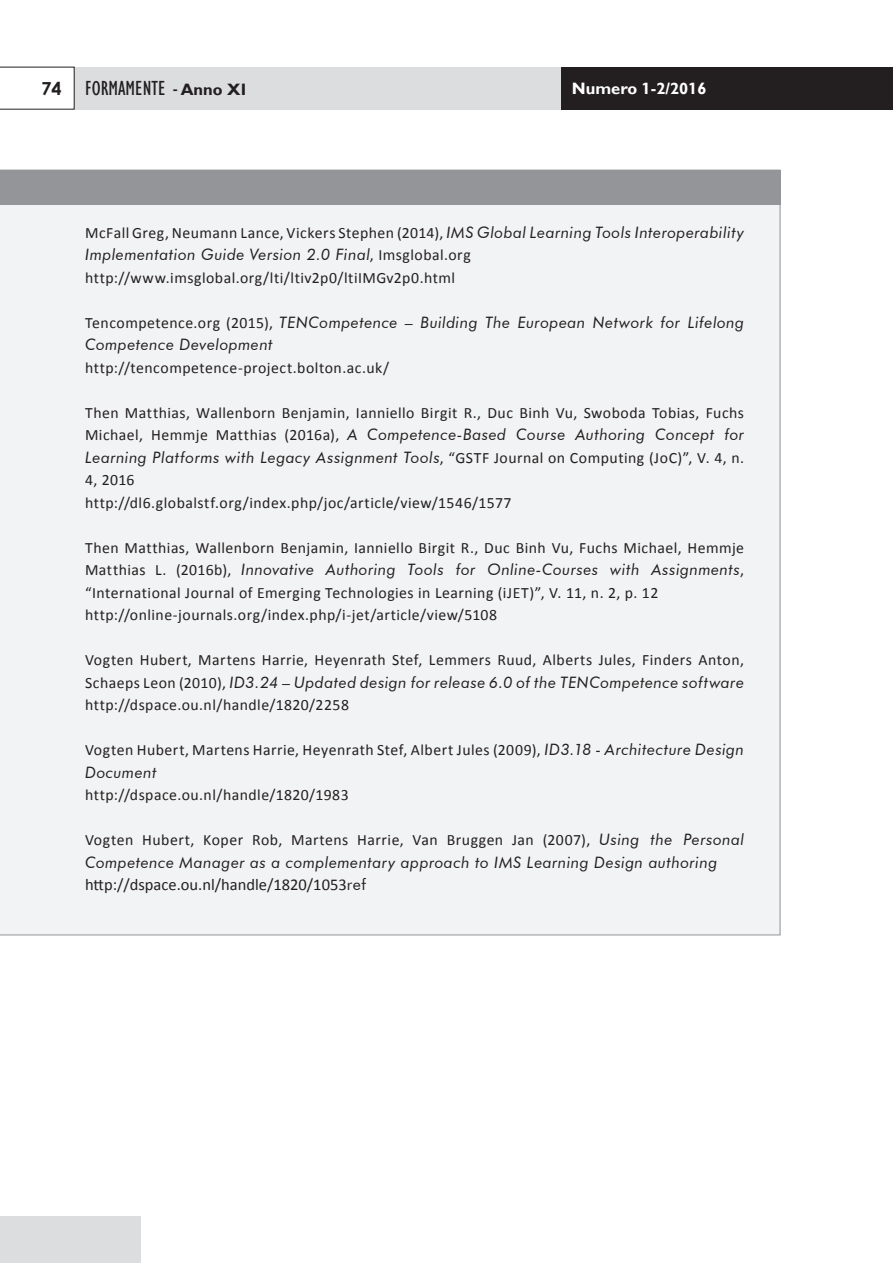
<style>
.page{position:relative;width:893px;height:1263px;background:#fff}
.page>*{position:absolute;margin:0;border:0;box-sizing:border-box;transform-origin:0 0}
.t1{font:condensed 21px "forma";color:#231f20}
.References{font:16.5px "Calibri";color:#231f20}
.t2{font:700 16.5px "forma";color:#fff}
.References-2{font:15.75px/22.5px "Calibri";letter-spacing:.03em;color:#231f20;text-align:justify}
.References-3{font:italic 15.75px/22.5px "Futura BT";letter-spacing:.025em;color:#231f20}
.s1{font-family:"Century Gothic";font-weight:700;font-stretch:normal;font-size:18px}
.s2{font-weight:700;font-stretch:normal;font-size:16.5px}
.s3{font-family:"Calibri";font-style:normal}
.s4{font-family:"Futura BT";font-style:italic}
.s5{font-family:"Futura BT";font-size:15.75px}
</style>
<div class="page">
<div style="left:74px;top:67px;width:487px;height:42px;background:#dcdddf"></div>
<div style="left:561px;top:67px;width:332px;height:42px;background:#231f20"></div>
<svg style="left:0;top:67px;width:74px;height:42px"></svg>
<div style="left:0;top:1217px;width:140px;height:46px;background:#dcdddf"></div>
<div style="left:0;top:204px;width:780px;height:731px;background:#f2f3f4"></div>
<div style="left:0;top:170px;width:780px;height:34px;background:#939598"></div>
<h1 class="t1" style="left:41px;top:76px;width:206px"><span class="s1">74</span> FORMAMENTE - <span class="s2">Anno XI</span></h1>
<p class="t2" style="left:572px;top:78px;width:136px">Numero 1-2/2016</p>
<p class="References-3" style="left:85px;top:221px;width:661px"><span class="s3">McFall Greg, Neumann Lance, Vickers Stephen (2014),</span> IMS Global Learning Tools Interoperability<br>Implementation Guide Version 2.0 Final<span class="s3">, Imsglobal.org</span></p>
<p class="References-2" style="left:85px;top:266px;width:372px">http://www.imsglobal.org/lti/ltiv2p0/ltiIMGv2p0.html</p>
<p class="References-3" style="left:85px;top:311px;width:661px"><span class="s3">Tencompetence.org (2015),</span> TENCompetence – Building The European Network for Lifelong<br>Competence Development</p>
<p class="References-2" style="left:85px;top:356px;width:306px">http://tencompetence-project.bolton.ac.uk/</p>
<p class="References-2" style="left:85px;top:401px;width:661px">Then Matthias, Wallenborn Benjamin, Ianniello Birgit R., Duc Binh Vu, Swoboda Tobias, Fuchs Michael, Hemmje Matthias (2016a), <span class="s4">A Competence-Based Course Authoring Concept for Learning Platforms with Legacy Assignment Tools</span>, “GSTF Journal on Computing (JoC)”, V. 4, n.<br>4, 2016</p>
<p class="References-2" style="left:85px;top:491px;width:428px">http://dl6.globalstf.org/index.php/joc/article/view/1546/1577</p>
<p class="References-2" style="left:85px;top:536px;width:661px">Then Matthias, Wallenborn Benjamin, Ianniello Birgit R., Duc Binh Vu, Fuchs Michael, Hemmje Matthias L. (2016b), <span class="s4">Innovative Authoring Tools for Online-Courses with Assignments</span>, “International Journal of Emerging Technologies in Learning (iJET)”, V. 11, n. 2, p. 12</p>
<p class="References-2" style="left:85px;top:604px;width:414px">http://online-journals.org/index.php/i-jet/article/view/5108</p>
<p class="References-2" style="left:85px;top:649px;width:660px">Vogten Hubert, Martens Harrie, Heyenrath Stef, Lemmers Ruud, Alberts Jules, Finders Anton,<br>Schaeps Leon (2010), <span class="s4">ID3.24 – Updated design for release 6.0 of the TENCompetence software</span></p>
<p class="References-2" style="left:85px;top:694px;width:266px">http://dspace.ou.nl/handle/1820/2258</p>
<p class="References-2" style="left:85px;top:739px;width:661px">Vogten Hubert, Martens Harrie, Heyenrath Stef, Albert Jules (2009), <span class="s4">ID3.18 - Architecture Design<br>Document</span></p>
<p class="References-2" style="left:85px;top:784px;width:265px">http://dspace.ou.nl/handle/1820/1983</p>
<p class="References-3" style="left:85px;top:828px;width:661px"><span class="s3">Vogten Hubert, Koper Rob, Martens Harrie, Van Bruggen Jan (2007),</span> Using the Personal<br>Competence Manager as a complementary approach to IMS Learning Design authoring</p>
<p class="References" style="left:85px;top:874px;width:282px">http://dspace.ou.nl/handle/1820/1053<span class="s5">ref</span></p>
</div>
